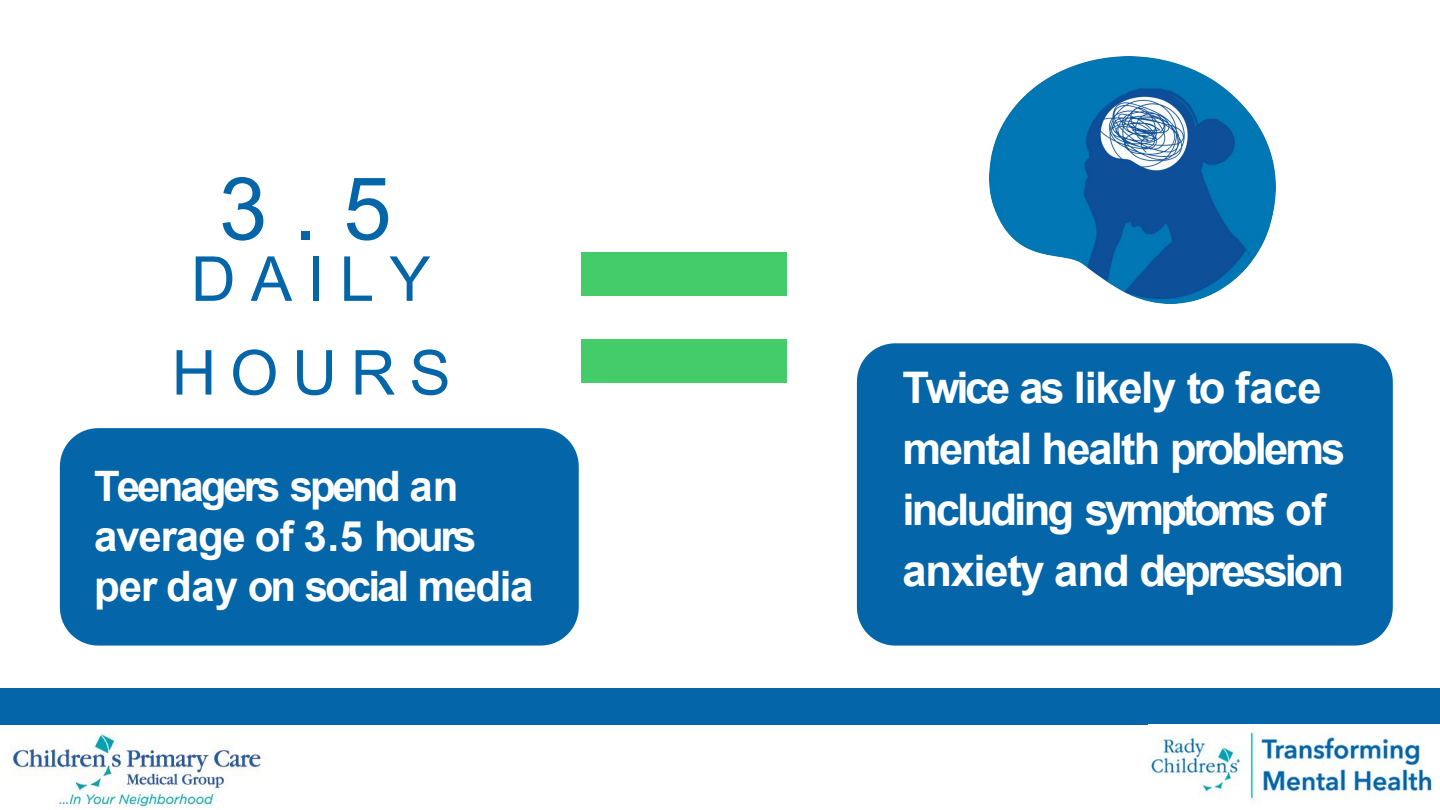
<style>
.page{position:relative;width:1440px;height:810px;background:#fff}
.page>*{position:absolute;margin:0;border:0;box-sizing:border-box;transform-origin:0 0}
.t1{font:87px "Arial";color:#0465a8}
.t2{font:62px/93.7px "Arial";letter-spacing:.235em;color:#0465a8;text-align:center}
.t3{font:700 43.6px/61.1px "Arial";letter-spacing:-.065em;color:#fff}
.t4{font:700 42px/50px "Arial";letter-spacing:-.07em;color:#fff}
</style>
<div class="page">
<div style="left:0;top:688px;width:1440px;height:37px;background:#0465a8"></div>
<img style="left:1148px;top:727px;width:286px;height:77px">
<img style="left:11px;top:734px;width:251px;height:73px">
<img style="left:990px;top:57px;width:285px;height:246px">
<div style="left:581px;top:253px;width:206px;height:43px;background:#45cc6a"></div>
<div style="left:581px;top:339px;width:206px;height:43px;background:#45cc6a"></div>
<div style="left:60px;top:428px;width:519px;height:218px;background:#0465a8"></div>
<div style="left:857px;top:343px;width:536px;height:303px;background:#0465a8"></div>
<h2 class="t1" style="left:219px;top:149px;width:174px">3.5</h2>
<p class="t2" style="left:172px;top:232px;width:281px">DAILY<br>HOURS</p>
<p class="t4" style="left:94px;top:462px;width:441px">Teenagers spend an average of 3.5 hours per day on social media</p>
<p class="t3" style="left:902px;top:358px;width:444px">Twice as likely to face mental health problems including symptoms of anxiety and depression</p>
</div>
